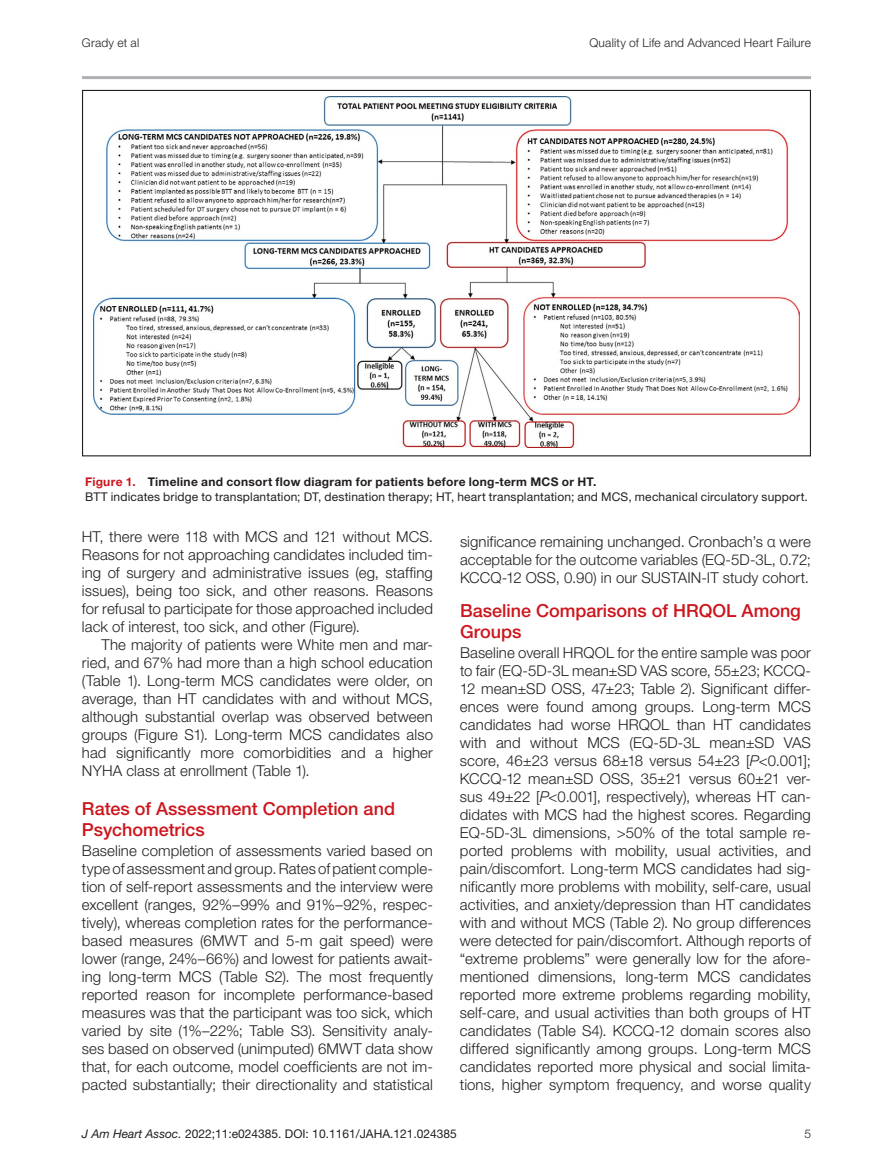
<style>
.page{position:relative;width:893px;height:1174px;background:#fff}
.page>*{position:absolute;margin:0;border:0;box-sizing:border-box;transform-origin:0 0}
.t1{font:500 18px/21px "Helvetica Neue LT Std";color:#cd151d}
.t2{font:300 15px/18px "Helvetica Neue LT Std";letter-spacing:.005em;color:#231f20;text-align:justify}
.t3{font:12px/15px "Helvetica Neue LT Std";letter-spacing:.01em;color:#231f20}
.t4{font:300 12px "Helvetica Neue LT Std";letter-spacing:.015em;color:#231f20}
.s1{font-weight:700;color:#cd151d}
.s2{font-weight:700}
.s3{font-family:"Noto Sans"}
.s4{font-style:italic}
</style>
<div class="page">
<img style="left:94px;top:96px;width:705px;height:351px">
<hr style="left:82px;top:76px;width:729px;height:3px;background:#aeafb3">
<p class="t4" style="left:82px;top:35px;width:59px">Grady et al</p>
<p class="t4" style="left:589px;top:35px;width:223px">Quality of Life and Advanced Heart Failure</p>
<p class="t3" style="left:85px;top:474px;width:724px"><span class="s1">Figure 1.</span> <span class="s2">Timeline and consort flow diagram for patients before long-term MCS or HT.<br></span>BTT indicates bridge to transplantation; DT, destination therapy; HT, heart transplantation; and MCS, mechanical circulatory support.</p>
<p class="t2" style="left:82px;top:527px;width:353px">HT, there were 118 with MCS and 121 without MCS.<br>Reasons for not approaching candidates included tim&shy;ing of surgery and administrative issues (eg, staffing issues), being too sick, and other reasons. Reasons for refusal to participate for those approached included lack of interest, too sick, and other (Figure).</p>
<p class="t2" style="left:82px;top:635px;width:353px;text-indent:20px">The majority of patients were White men and mar&shy;ried, and 67% had more than a high school education (Table 1). Long-term MCS candidates were older, on average, than HT candidates with and without MCS, although substantial overlap was observed between groups (Figure S1). Long-term MCS candidates also had significantly more comorbidities and a higher NYHA class at enrollment (Table 1).</p>
<p class="t1" style="left:82px;top:798px;width:315px">Rates of Assessment Completion and<br>Psychometrics</p>
<p class="t2" style="left:82px;top:841px;width:353px">Baseline completion of assessments varied based on type of assessment and group. Rates of patient comple&shy;tion of self-report assessments and the interview were excellent (ranges, 92%–99% and 91%–92%, respec&shy;tively), whereas completion rates for the performance&shy;based measures (6MWT and 5-m gait speed) were lower (range, 24%–66%) and lowest for patients await&shy;ing long-term MCS (Table S2). The most frequently reported reason for incomplete performance-based measures was that the participant was too sick, which varied by site (1%–22%; Table S3). Sensitivity analy&shy;ses based on observed (unimputed) 6MWT data show that, for each outcome, model coefficients are not im&shy;pacted substantially; their directionality and statistical</p>
<p class="t2" style="left:460px;top:532px;width:352px">significance remaining unchanged. Cronbach’s <span class="s3">α</span> were acceptable for the outcome variables (EQ-5D-3L, 0.72; KCCQ-12 OSS, 0.90) in our SUSTAIN-IT study cohort.</p>
<p class="t1" style="left:460px;top:600px;width:342px">Baseline Comparisons of HRQOL Among<br>Groups</p>
<p class="t2" style="left:460px;top:643px;width:353px">Baseline overall HRQOL for the entire sample was poor to fair (EQ-5D-3L mean±SD VAS score, 55±23; KCCQ-12 mean±SD OSS, 47±23; Table 2). Significant differ&shy;ences were found among groups. Long-term MCS candidates had worse HRQOL than HT candidates with and without MCS (EQ-5D-3L mean±SD VAS score, 46±23 versus 68±18 versus 54±23 [<span class="s4">P</span>&lt;0.001]; KCCQ-12 mean±SD OSS, 35±21 versus 60±21 ver&shy;sus 49±22 [<span class="s4">P</span>&lt;0.001], respectively), whereas HT can&shy;didates with MCS had the highest scores. Regarding EQ-5D-3L dimensions, &gt;50% of the total sample re&shy;ported problems with mobility, usual activities, and pain/discomfort. Long-term MCS candidates had sig&shy;nificantly more problems with mobility, self-care, usual activities, and anxiety/depression than HT candidates with and without MCS (Table 2). No group differences were detected for pain/discomfort. Although reports of “extreme problems” were generally low for the afore&shy;mentioned dimensions, long-term MCS candidates reported more extreme problems regarding mobility, self-care, and usual activities than both groups of HT candidates (Table S4). KCCQ-12 domain scores also differed significantly among groups. Long-term MCS candidates reported more physical and social limita&shy;tions, higher symptom frequency, and worse quality</p>
<p class="t3" style="left:82px;top:1126px;width:376px"><span class="s4">J Am Heart Assoc.</span> 2022;11:e024385. DOI: 10.1161/JAHA.121.024385</p>
<p class="t4" style="left:804px;top:1126px;width:8px">5</p>
</div>
